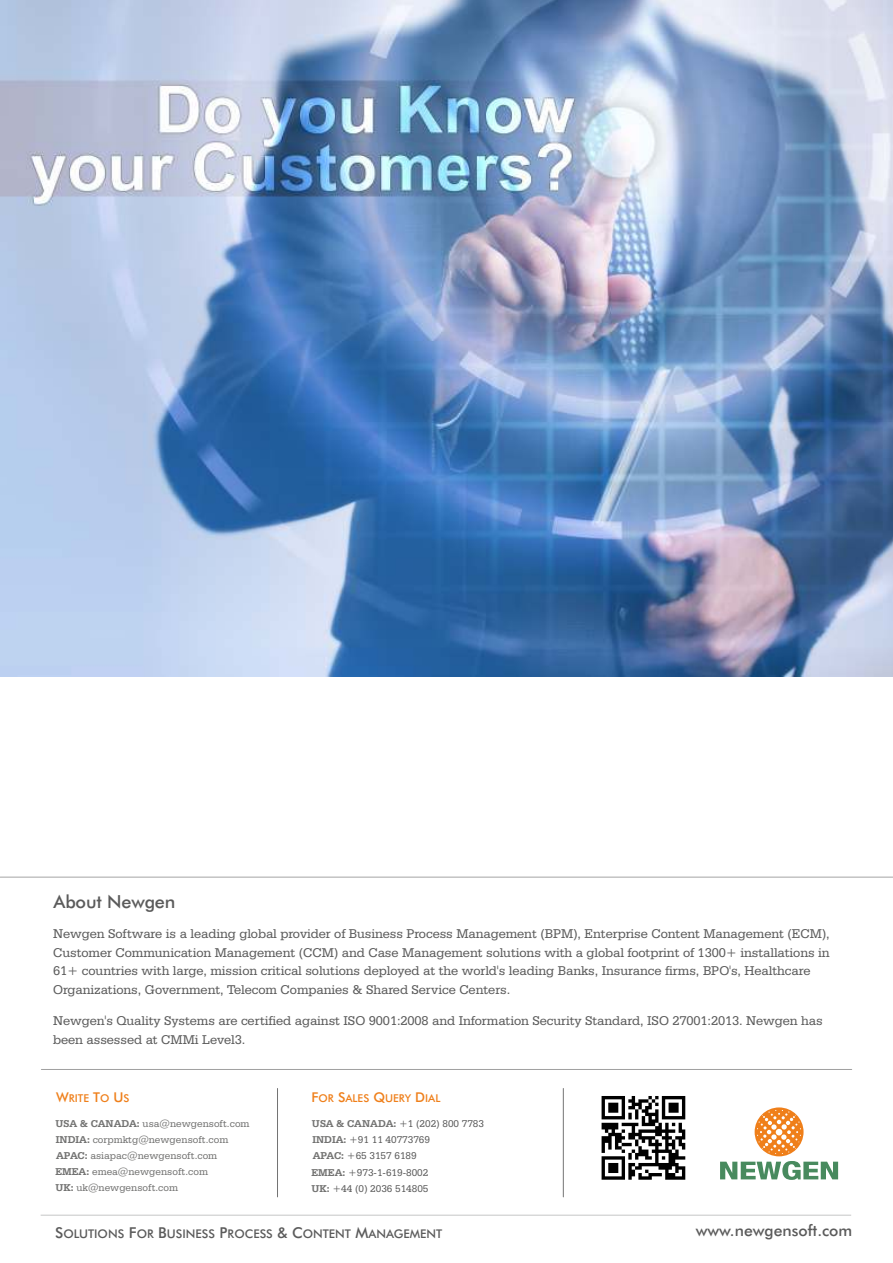
<style>
.page{position:relative;width:893px;height:1263px;background:#fff}
.page>*{position:absolute;margin:0;border:0;box-sizing:border-box;transform-origin:0 0}
.t1{font:500 18px "Futura BT";letter-spacing:-.01em;color:#5b5b5b}
.t2{font:500 15.75px "Futura BT";color:#5b5b5b}
.t3{font:13.5px/18.8px "Serifa BT";letter-spacing:-.01em;color:#5b5b5b}
.t4{font:500 12px "Futura BT";color:#5b5b5b}
.t5{font:500 10.8px "Futura BT";color:#ef7f1a}
.t6{font:10.5px/16px "Serifa BT";color:#727271}
.t7{font:10.5px/16.2px "Serifa BT";color:#5b5b5b}
.s1{font-size:13.5px}
.s2{font-weight:700}
.s3{font-weight:700;color:#727271}
.s4{font-size:15px}
</style>
<div class="page">
<img style="left:0;top:0;width:893px;height:677px">
<hr style="left:41px;top:1215px;width:810px;height:1px;background:#c5c6c6">
<hr style="left:41px;top:1069px;width:811px;height:1px;background:#989898">
<hr style="left:277px;top:1088px;width:1px;height:109px;background:#5b5b5b">
<hr style="left:563px;top:1088px;width:1px;height:109px;background:#5b5b5b">
<svg style="left:720px;top:1161px;width:118px;height:19px"></svg>
<div style="left:755px;top:1107px;width:48px;height:49px;background:#ef7f1a;border-radius:50%"></div>
<svg style="left:757px;top:1110px;width:44px;height:44px"></svg>
<svg style="left:602px;top:1096px;width:83px;height:84px"></svg>
<hr style="left:0;top:877px;width:893px;height:1px;background:#989898">
<h1 class="t1" style="left:54px;top:895px;width:123px">About Newgen</h1>
<p class="t3" style="left:53px;top:925px;width:778px">Newgen Software is a leading global provider of Business Process Management (BPM), Enterprise Content Management (ECM), Customer Communication Management (CCM) and Case Management solutions with a global footprint of 1300+ installations in 61+ countries with large, mission critical solutions deployed at the world's leading Banks, Insurance firms, BPO's, Healthcare Organizations, Government, Telecom Companies &amp; Shared Service Centers.</p>
<p class="t3" style="left:53px;top:1012px;width:771px">Newgen's Quality Systems are certified against ISO 9001:2008 and Information Security Standard, ISO 27001:2013. Newgen has been assessed at CMMi Level3.</p>
<p class="t5" style="left:56px;top:1094px;width:75px"><span class="s1">W</span>RITE <span class="s1">T</span>O <span class="s1">U</span>S</p>
<p class="t5" style="left:311px;top:1094px;width:131px"><span class="s1">F</span>OR <span class="s1">S</span>ALES <span class="s1">Q</span>UERY <span class="s1">D</span>IAL</p>
<p class="t6" style="left:55px;top:1117px;width:196px"><span class="s2">USA &amp; CANADA:</span> usa@newgensoft.com</p>
<p class="t6" style="left:55px;top:1148px;width:163px"><span class="s2">APAC:</span> asiapac@newgensoft.com<br><span class="s2">EMEA:</span> emea@newgensoft.com<br><span class="s2">UK:</span> uk@newgensoft.com</p>
<p class="t6" style="left:56px;top:1132px;width:174px"><span class="s2">INDIA:</span> corpmktg@newgensoft.com</p>
<p class="t7" style="left:312px;top:1116px;width:174px"><span class="s3">USA &amp; CANADA:</span> +1 (202) 800 7783</p>
<p class="t7" style="left:311px;top:1148px;width:118px"><span class="s3">APAC:</span> +65 3157 6189<br><span class="s3">EMEA:</span> +973-1-619-8002<br><span class="s3">UK:</span> +44 (0) 2036 514805</p>
<p class="t7" style="left:312px;top:1132px;width:119px"><span class="s3">INDIA:</span> +91 11 40773769</p>
<p class="t4" style="left:55px;top:1229px;width:389px"><span class="s4">S</span>OLUTIONS <span class="s4">F</span>OR <span class="s4">B</span>USINESS <span class="s4">P</span>ROCESS <span class="s4">&amp; C</span>ONTENT <span class="s4">M</span>ANAGEMENT</p>
<p class="t2" style="left:696px;top:1223px;width:158px">www.newgensoft.com</p>
</div>
